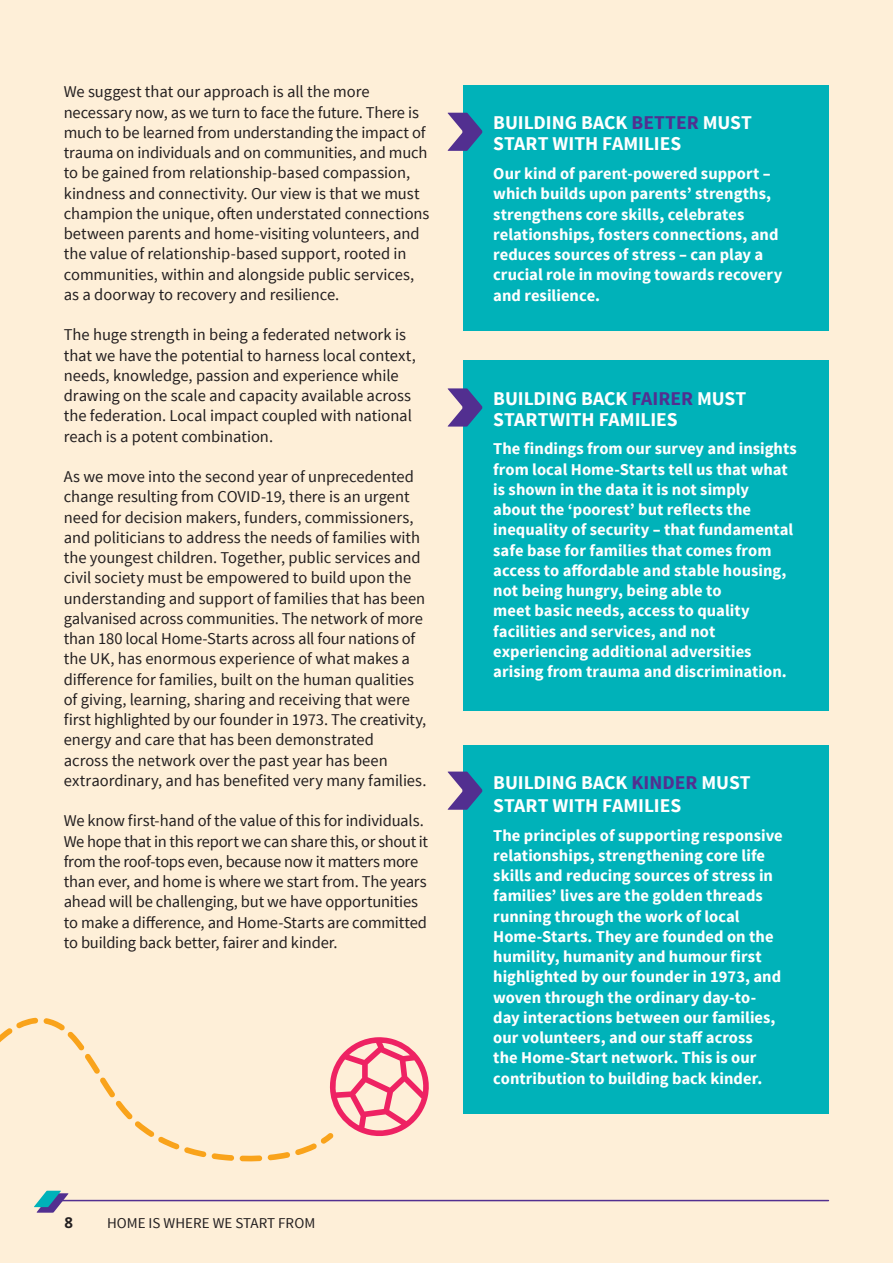
<style>
.page{position:relative;width:893px;height:1263px;background:#feefd8}
.page>*{position:absolute;margin:0;border:0;box-sizing:border-box;transform-origin:0 0}
.t1{font:700 19.5px/21px "Source Sans Pro";letter-spacing:-.005em;color:#fff}
.t2{font:16.5px/20.2px "Source Sans Pro";letter-spacing:-.005em;color:#231f20}
.t3{font:700 16.5px/20.2px "Source Sans Pro";color:#fff}
.t4{font:15px "Source Sans Pro";color:#231f20}
.t5{font:700 15px "Noto Sans";color:#231f20}
.s1{color:#522f90}
</style>
<div class="page">
<svg style="left:320px;top:1037px;width:109px;height:107px"></svg>
<svg style="left:0;top:1018px;width:317px;height:143px"></svg>
<hr style="left:58px;top:1200px;width:770px;height:1px;background:#522f90">
<svg style="left:34px;top:1191px;width:34px;height:22px"></svg>
<div style="left:463px;top:85px;width:366px;height:245px;background:#00b2b9"></div>
<div style="left:463px;top:360px;width:366px;height:351px;background:#00b2b9"></div>
<div style="left:463px;top:745px;width:366px;height:368px;background:#00b2b9"></div>
<svg style="left:448px;top:113px;width:35px;height:38px"></svg>
<svg style="left:448px;top:388px;width:35px;height:39px"></svg>
<svg style="left:448px;top:771px;width:35px;height:39px"></svg>
<p class="t2" style="left:64px;top:82px;width:367px">We suggest that our approach is all the more necessary now, as we turn to face the future. There is much to be learned from understanding the impact of trauma on individuals and on communities, and much to be gained from relationship-based compassion, kindness and connectivity. Our view is that we must champion the unique, often understated connections between parents and home-visiting volunteers, and the value of relationship-based support, rooted in communities, within and alongside public services, as a doorway to recovery and resilience.</p>
<p class="t2" style="left:64px;top:325px;width:353px">The huge strength in being a federated network is that we have the potential to harness local context, needs, knowledge, passion and experience while drawing on the scale and capacity available across the federation. Local impact coupled with national reach is a potent combination.</p>
<p class="t2" style="left:64px;top:467px;width:364px">As we move into the second year of unprecedented change resulting from COVID-19, there is an urgent need for decision makers, funders, commissioners, and politicians to address the needs of families with the youngest children. Together, public services and civil society must be empowered to build upon the understanding and support of families that has been galvanised across communities. The network of more than 180 local Home-Starts across all four nations of the UK, has enormous experience of what makes a difference for families, built on the human qualities of giving, learning, sharing and receiving that were first highlighted by our founder in 1973. The creativity, energy and care that has been demonstrated<br>across the network over the past year has been extraordinary, and has benefited very many families.</p>
<p class="t2" style="left:64px;top:811px;width:366px">We know first-hand of the value of this for individuals.<br>We hope that in this report we can share this, or shout it from the roof-tops even, because now it matters more than ever, and home is where we start from. The years ahead will be challenging, but we have opportunities to make a difference, and Home-Starts are committed to building back better, fairer and kinder.</p>
<p class="t5" style="left:64px;top:1212px;width:10px">8</p>
<p class="t4" style="left:107px;top:1214px;width:210px">HOME IS WHERE WE START FROM</p>
<p class="t1" style="left:493px;top:113px;width:260px">BUILDING BACK <span class="s1">BETTER</span> MUST<br>START WITH FAMILIES</p>
<p class="t3" style="left:493px;top:164px;width:291px">Our kind of parent-powered support – which builds upon parents’ strengths, strengthens core skills, celebrates relationships, fosters connections, and reduces sources of stress – can play a crucial role in moving towards recovery and resilience.</p>
<p class="t1" style="left:493px;top:388px;width:255px">BUILDING BACK <span class="s1">FAIRER</span> MUST<br>STARTWITH FAMILIES</p>
<p class="t3" style="left:493px;top:439px;width:305px">The findings from our survey and insights from local Home-Starts tell us that what is shown in the data it is not simply<br>about the ‘poorestʼ but reflects the inequality of security – that fundamental safe base for families that comes from access to affordable and stable housing, not being hungry, being able to<br>meet basic needs, access to quality facilities and services, and not experiencing additional adversities arising from trauma and discrimination.</p>
<p class="t1" style="left:493px;top:772px;width:259px;line-height:22.5px">BUILDING BACK <span class="s1">KINDER</span> MUST<br>START WITH FAMILIES</p>
<p class="t3" style="left:493px;top:826px;width:291px">The principles of supporting responsive relationships, strengthening core life skills and reducing sources of stress in families’ lives are the golden threads running through the work of local Home-Starts. They are founded on the humility, humanity and humour first highlighted by our founder in 1973, and woven through the ordinary day-to&shy;day interactions between our families, our volunteers, and our staff across<br>the Home-Start network. This is our contribution to building back kinder.</p>
</div>
